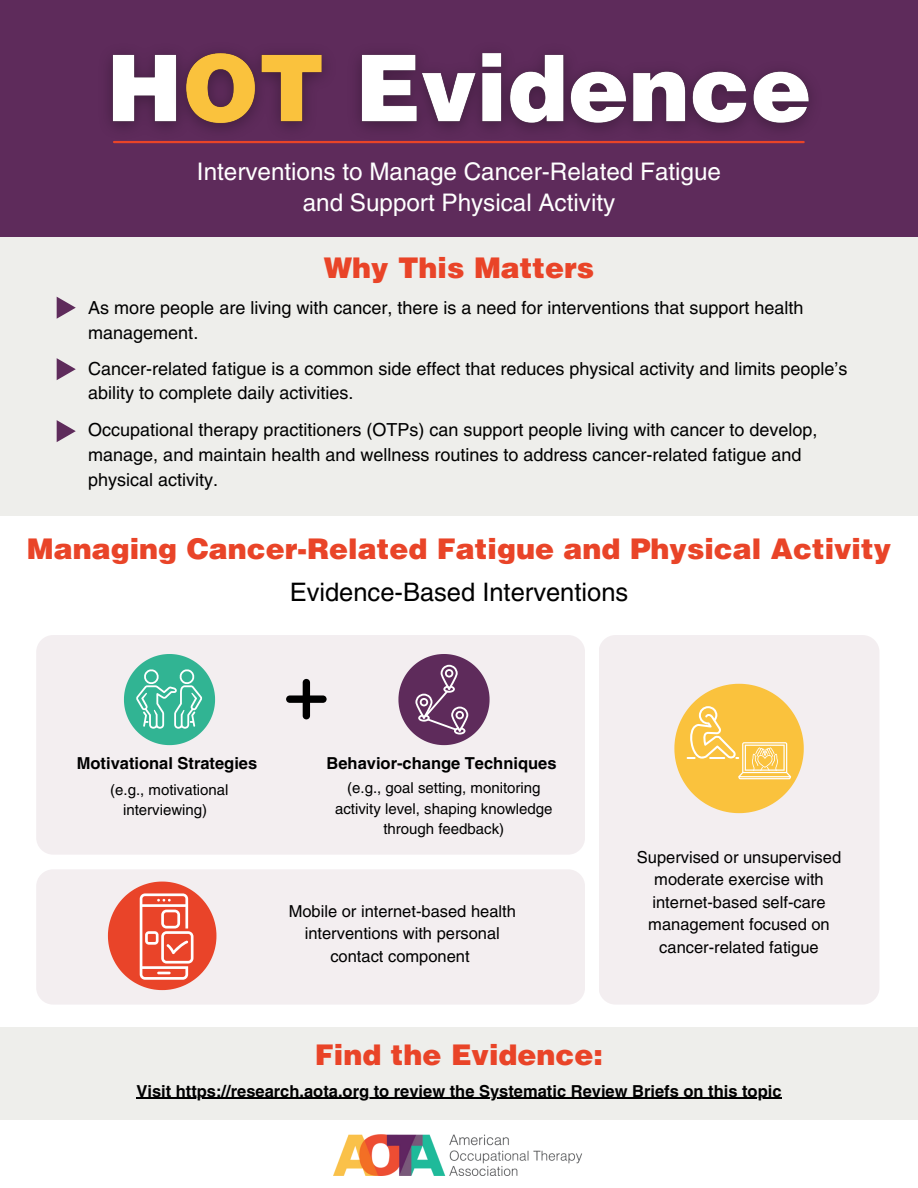
<style>
.page{position:relative;width:918px;height:1188px;background:#fff}
.page>*{position:absolute;margin:0;border:0;box-sizing:border-box;transform-origin:0 0}
.t1{font:900 28.5px "Helvetica LT Pro";color:#e94428}
.t2{font:25.5px "Helvetica LT Pro";color:#000}
.t3{font:24.3px "Helvetica LT Pro";color:#fff}
.t4{font:18px/24.8px "Helvetica LT Pro";color:#000}
.t5{font:16.5px/22.5px "Helvetica LT Pro";color:#000;text-align:center}
.t6{font:700 16.5px "Helvetica LT Pro";color:#000}
.t7{font:15px/20.2px "Helvetica LT Pro";color:#000;text-align:center}
</style>
<div class="page">
<div style="left:0;top:231px;width:918px;height:285px;background:#eeeeeb"></div>
<div style="left:0;top:0;width:918px;height:237px;background:#5e2b5b"></div>
<img style="left:110px;top:53px;width:699px;height:91px">
<hr style="left:114px;top:141px;width:690px;height:2px;background:#e94428">
<svg style="left:57px;top:297px;width:19px;height:22px"></svg>
<svg style="left:57px;top:358px;width:19px;height:22px"></svg>
<div style="left:36px;top:635px;width:549px;height:220px;background:#f3eef0;border-radius:17px"></div>
<div style="left:36px;top:869px;width:549px;height:136px;background:#f3eef0;border-radius:17px"></div>
<div style="left:599px;top:635px;width:281px;height:370px;background:#f3eef0;border-radius:17px"></div>
<svg style="left:57px;top:420px;width:19px;height:22px"></svg>
<svg style="left:124px;top:654px;width:91px;height:91px"></svg>
<svg style="left:398px;top:654px;width:92px;height:91px"></svg>
<svg style="left:108px;top:882px;width:108px;height:108px"></svg>
<svg style="left:286px;top:679px;width:41px;height:40px"></svg>
<svg style="left:674px;top:684px;width:130px;height:129px"></svg>
<div style="left:0;top:1027px;width:918px;height:92px;background:#eeeeeb"></div>
<hr style="left:136px;top:1098px;width:646px;height:1px;background:#000">
<img style="left:334px;top:1134px;width:248px;height:42px">
<p class="t3" style="left:197px;top:162px;width:526px">Interventions to Manage Cancer-Related Fatigue</p>
<p class="t3" style="left:303px;top:194px;width:314px">and Support Physical Activity</p>
<p class="t1" style="left:324px;top:258px;width:272px">Why This Matters</p>
<p class="t4" style="left:88px;top:297px;width:717px">As more people are living with cancer, there is a need for interventions that support health management.</p>
<p class="t4" style="left:88px;top:358px;width:761px">Cancer-related fatigue is a common side effect that reduces physical activity and limits people’s ability to complete daily activities.</p>
<p class="t4" style="left:88px;top:419px;width:731px">Occupational therapy practitioners (OTPs) can support people living with cancer to develop, manage, and maintain health and wellness routines to address cancer-related fatigue and physical activity.</p>
<p class="t1" style="left:27px;top:538px;width:866px">Managing Cancer-Related Fatigue and Physical Activity</p>
<p class="t2" style="left:290px;top:583px;width:340px">Evidence-Based Interventions</p>
<p class="t6" style="left:77px;top:757px;width:182px">Motivational Strategies</p>
<p class="t7" style="left:110px;top:781px;width:120px">(e.g., motivational interviewing)</p>
<p class="t6" style="left:327px;top:757px;width:231px">Behavior-change Techniques</p>
<p class="t7" style="left:335px;top:779px;width:219px">(e.g., goal setting, monitoring activity level, shaping knowledge through feedback)</p>
<p class="t5" style="left:289px;top:901px;width:229px">Mobile or internet-based health interventions with personal contact component</p>
<p class="t5" style="left:637px;top:847px;width:206px">Supervised or unsupervised moderate exercise with internet-based self-care management focused on cancer-related fatigue</p>
<p class="t1" style="left:315px;top:1044px;width:290px">Find the Evidence:</p>
<p class="t6" style="left:136px;top:1085px;width:647px">Visit https://research.aota.org to review the Systematic Review Briefs on this topic</p>
</div>
